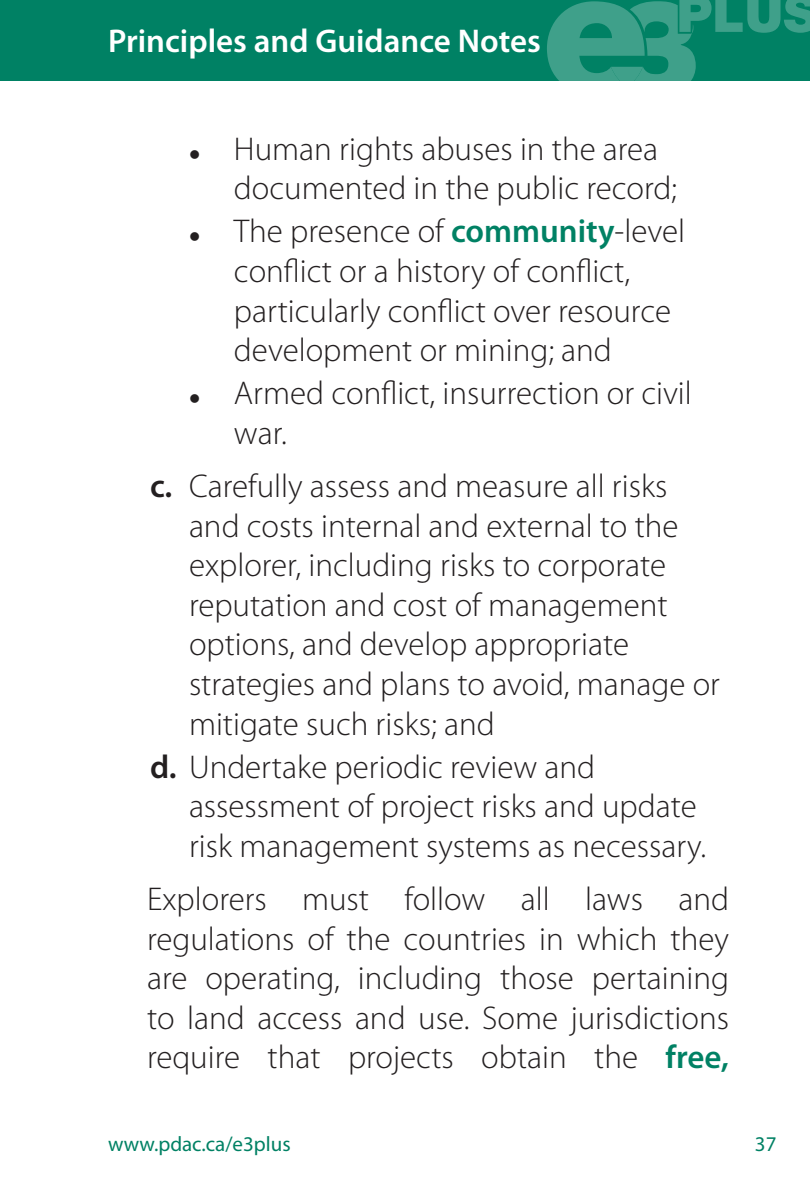
<style>
.page{position:relative;width:810px;height:1188px;background:#fff}
.page>*{position:absolute;margin:0;border:0;box-sizing:border-box;transform-origin:0 0}
.t1{font:300 33px/39.6px "Myriad Pro";color:#231f20}
.t2{font:600 33px "Myriad Pro";color:#fff}
.t3{font:21px "Myriad Pro";color:#008164}
.s1{font-weight:600;color:#008164}
.s2{font-weight:600}
</style>
<div class="page">
<div style="left:0;top:0;width:810px;height:81px;background:#008164"></div>
<svg style="left:547px;top:0;width:263px;height:81px"></svg>
<p class="t2" style="left:108px;top:22px;width:434px">Principles and Guidance Notes</p>
<p class="t1" style="left:234px;top:130px;width:445px">Human rights abuses in the area documented in the public record;</p>
<p class="t1" style="left:234px;top:212px;width:453px">The presence of <span class="s1">community</span>-level conflict or a history of conflict, particularly conflict over resource development or mining; and</p>
<p class="t1" style="left:234px;top:374px;width:459px">Armed conflict, insurrection or civil war.</p>
<p class="t1" style="left:189px;top:467px;width:533px;text-indent:-39px"><span class="s2">c.</span> Carefully assess and measure all risks and costs internal and external to the explorer, including risks to corporate reputation and cost of management options, and develop appropriate strategies and plans to avoid, manage or mitigate such risks; and</p>
<p class="t1" style="left:189px;top:748px;width:519px;text-indent:-39px"><span class="s2">d.</span> Undertake periodic review and assessment of project risks and update risk management systems as necessary.</p>
<p class="t1" style="left:147px;top:880px;width:584px;text-align:justify">Explorers must follow all laws and regulations of the countries in which they are operating, including those pertaining to land access and use. Some jurisdictions require that projects obtain the <span class="s1">free,</span></p>
<p class="t3" style="left:108px;top:1133px;width:184px">www.pdac.ca/e3plus</p>
<p class="t3" style="left:755px;top:1133px;width:23px">37</p>
</div>
